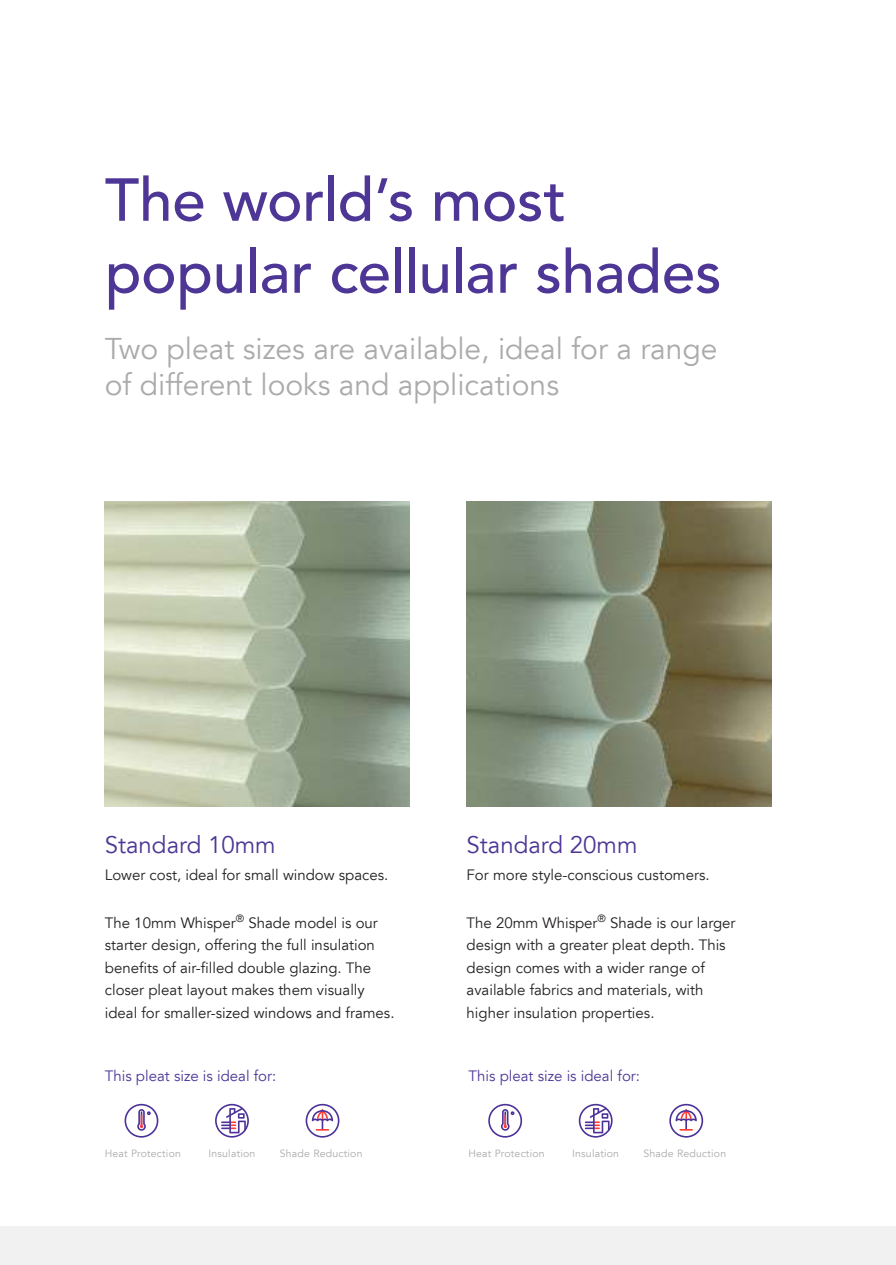
<style>
.page{position:relative;width:896px;height:1265px;background:#fff}
.page>*{position:absolute;margin:0;border:0;box-sizing:border-box;transform-origin:0 0}
.t1{font:500 60px/72px "Avenir LT Std";letter-spacing:-.005em;color:#4d3695}
.t2{font:30px/36px "Avenir LT";color:#ababad}
.t3{font:24px "Avenir LT";color:#4d3695}
.t4{font:15px/22.5px "Avenir LT";color:#221f1f}
.t5{font:15px "Avenir LT";color:#4d3695}
.t6{font:10.5px "Avenir LT";letter-spacing:.02em;color:#ababad}
</style>
<div class="page">
<div style="left:0;top:1226px;width:895px;height:39px;background:#f1f1f2"></div>
<img style="left:466px;top:502px;width:304px;height:304px">
<img style="left:105px;top:502px;width:304px;height:304px">
<svg style="left:578px;top:1104px;width:34px;height:34px"></svg>
<svg style="left:488px;top:1104px;width:34px;height:34px"></svg>
<svg style="left:669px;top:1104px;width:33px;height:34px"></svg>
<svg style="left:215px;top:1104px;width:34px;height:34px"></svg>
<svg style="left:125px;top:1104px;width:33px;height:34px"></svg>
<svg style="left:305px;top:1104px;width:34px;height:34px"></svg>
<h1 class="t1" style="left:105px;top:170px;width:618px">The world’s most popular cellular shades</h1>
<h2 class="t2" style="left:105px;top:333px;width:614px">Two pleat sizes are available, ideal for a range of different looks and applications</h2>
<h3 class="t3" style="left:105px;top:831px;width:172px">Standard 10mm</h3>
<p class="t4" style="left:105px;top:865px;width:285px">Lower cost, ideal for small window spaces.</p>
<p class="t4" style="left:105px;top:912px;width:291px">The 10mm Whisper<sup>®</sup> Shade model is our starter design, offering the full insulation benefits of air-filled double glazing. The closer pleat layout makes them visually ideal for smaller-sized windows and frames.</p>
<h3 class="t3" style="left:466px;top:831px;width:172px">Standard 20mm</h3>
<p class="t4" style="left:466px;top:865px;width:244px">For more style-conscious customers.</p>
<p class="t4" style="left:466px;top:912px;width:270px">The 20mm Whisper<sup>®</sup> Shade is our larger design with a greater pleat depth. This design comes with a wider range of available fabrics and materials, with higher insulation properties.</p>
<p class="t5" style="left:105px;top:1069px;width:173px">This pleat size is ideal for:</p>
<p class="t5" style="left:468px;top:1069px;width:173px">This pleat size is ideal for:</p>
<p class="t6" style="left:105px;top:1149px;width:78px">Heat Protection</p>
<p class="t6" style="left:208px;top:1149px;width:48px">Insulation</p>
<p class="t6" style="left:279px;top:1149px;width:84px">Shade Reduction</p>
<p class="t6" style="left:468px;top:1149px;width:78px">Heat Protection</p>
<p class="t6" style="left:572px;top:1149px;width:48px">Insulation</p>
<p class="t6" style="left:643px;top:1149px;width:84px">Shade Reduction</p>
</div>
